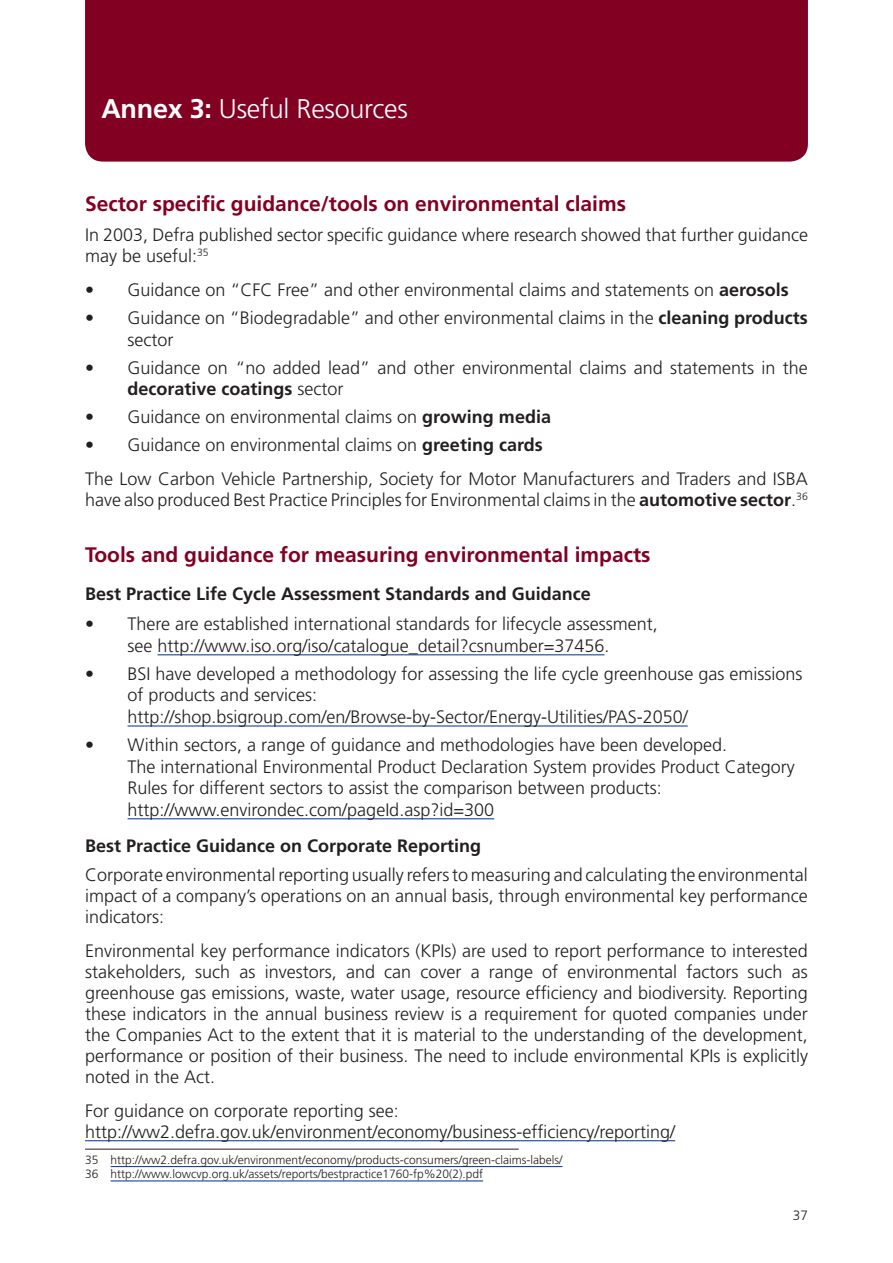
<style>
.page{position:relative;width:893px;height:1263px;background:#fff}
.page>*{position:absolute;margin:0;border:0;box-sizing:border-box;transform-origin:0 0}
.t1{font:300 27px "Frutiger LT";letter-spacing:-.01em;color:#fff}
.t2{font:700 21px "Frutiger LT";color:#820123}
.t3{font:300 18px/21px "Frutiger LT";color:#231f20}
.t4{font:700 18px "Frutiger LT";color:#231f20}
.t5{font:300 13.5px "Frutiger LT";color:#231f20}
.t6{font:300 12px/14.4px "Frutiger LT";color:#231f20}
.s1{font-weight:700}
</style>
<div class="page">
<hr style="left:158px;top:654px;width:446px;height:1px;background:#18469d">
<hr style="left:128px;top:725px;width:560px;height:1px;background:#18469d">
<hr style="left:128px;top:818px;width:366px;height:1px;background:#18469d">
<hr style="left:85px;top:1140px;width:590px;height:1px;background:#18469d">
<hr style="left:85px;top:1149px;width:434px;height:1px;background:#231f20">
<hr style="left:111px;top:1166px;width:451px;height:1px;background:#18469d">
<hr style="left:111px;top:1180px;width:372px;height:1px;background:#18469d">
<div style="left:85px;top:0;width:723px;height:162px;background:#820123"></div>
<p class="t1" style="left:101px;top:93px;width:308px"><span class="s1">Annex 3:</span> Useful Resources</p>
<p class="t2" style="left:85px;top:192px;width:543px">Sector specific guidance/tools on environmental claims</p>
<p class="t3" style="left:85px;top:224px;width:724px">In 2003, Defra published sector specific guidance where research showed that further guidance may be useful:<sup>35</sup></p>
<p class="t3" style="left:85px;top:280px;width:705px">• Guidance on “CFC Free” and other environmental claims and statements on <span class="s1">aerosols</span></p>
<p class="t3" style="left:128px;top:307px;width:682px;line-height:21.6px;text-indent:-43px">• Guidance on “Biodegradable” and other environmental claims in the <span class="s1">cleaning products </span>sector</p>
<p class="t3" style="left:128px;top:357px;width:682px;line-height:21.6px;text-indent:-43px">• Guidance on “no added lead” and other environmental claims and statements in the <span class="s1">decorative coatings</span> sector</p>
<p class="t3" style="left:85px;top:407px;width:467px">• Guidance on environmental claims on <span class="s1">growing media</span></p>
<p class="t3" style="left:85px;top:428px;width:724px;line-height:33.8px">• Guidance on environmental claims on <span class="s1">greeting cards<br></span>The Low Carbon Vehicle Partnership, Society for Motor Manufacturers and Traders and ISBA</p>
<p class="t3" style="left:85px;top:490px;width:724px">have also produced Best Practice Principles for Environmental claims in the <span class="s1">automotive sector</span>.<sup>36</sup></p>
<p class="t2" style="left:85px;top:542px;width:567px">Tools and guidance for measuring environmental impacts</p>
<p class="t4" style="left:85px;top:583px;width:507px">Best Practice Life Cycle Assessment Standards and Guidance</p>
<p class="t3" style="left:85px;top:613px;width:574px;line-height:21.6px;text-align:center">• There are established international standards for lifecycle assessment, see http://www.iso.org/iso/catalogue_detail?csnumber=37456.</p>
<p class="t3" style="left:128px;top:663px;width:676px;line-height:21.6px;text-indent:-43px">• BSI have developed a methodology for assessing the life cycle greenhouse gas emissions of products and services: http://shop.bsigroup.com/en/Browse-by-Sector/Energy-Utilities/PAS-2050/</p>
<p class="t3" style="left:128px;top:734px;width:669px;line-height:21.6px;text-indent:-43px">• Within sectors, a range of guidance and methodologies have been developed.<br>The international Environmental Product Declaration System provides Product Category Rules for different sectors to assist the comparison between products: http://www.environdec.com/pageId.asp?id=300</p>
<p class="t3" style="left:85px;top:831px;width:724px;line-height:29.5px"><span class="s1">Best Practice Guidance on Corporate Reporting<br></span>Corporate environmental reporting usually refers to measuring and calculating the environmental</p>
<p class="t3" style="left:85px;top:886px;width:724px">impact of a company’s operations on an annual basis, through environmental key performance indicators:</p>
<p class="t3" style="left:85px;top:940px;width:724px;text-align:justify">Environmental key performance indicators (KPIs) are used to report performance to interested stakeholders, such as investors, and can cover a range of environmental factors such as greenhouse gas emissions, waste, water usage, resource efficiency and biodiversity. Reporting these indicators in the annual business review is a requirement for quoted companies under the Companies Act to the extent that it is material to the understanding of the development, performance or position of their business. The need to include environmental KPIs is explicitly noted in the Act.</p>
<p class="t3" style="left:85px;top:1100px;width:592px">For guidance on corporate reporting see: http://ww2.defra.gov.uk/environment/economy/business-efficiency/reporting/</p>
<p class="t6" style="left:85px;top:1152px;width:479px">35 http://ww2.defra.gov.uk/environment/economy/products-consumers/green-claims-labels/<br>36 http://www.lowcvp.org.uk/assets/reports/bestpractice1760-fp%20(2).pdf</p>
<p class="t5" style="left:793px;top:1208px;width:17px">37</p>
</div>
